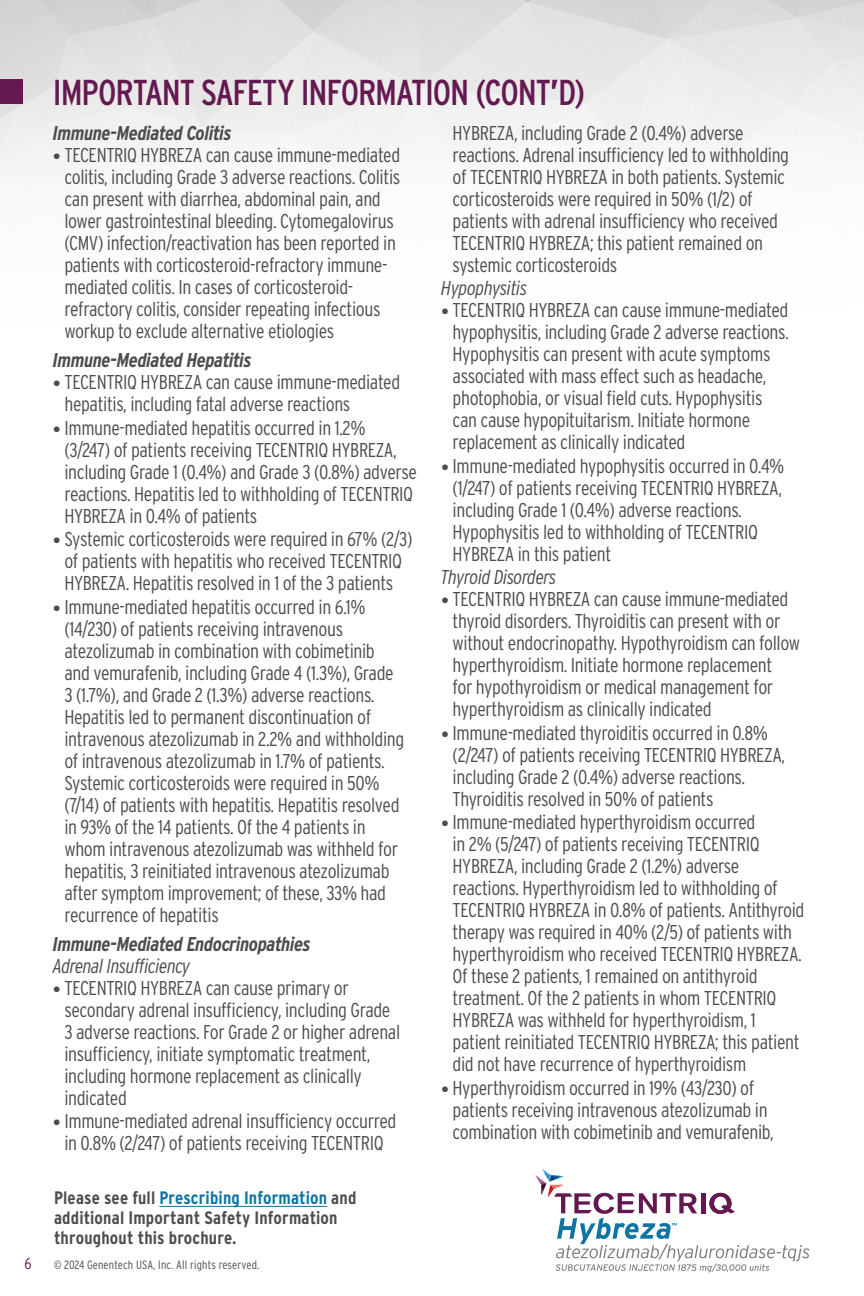
<style>
.page{position:relative;width:864px;height:1296px;background:#fff}
.page>*{position:absolute;margin:0;border:0;box-sizing:border-box;transform-origin:0 0}
.t1{font:condensed 36px "Interstate";letter-spacing:-.03em;color:#641950}
.t2{font:300 condensed 20px/22px "Interstate";letter-spacing:-.02em;color:#4d4d4f}
.t3{font:italic 700 condensed 20px "Interstate";letter-spacing:-.02em;color:#4d4d4f}
.t4{font:italic 300 condensed 20px "Interstate";letter-spacing:-.02em;color:#4d4d4f}
.t5{font:700 condensed 18px/20px "Interstate";letter-spacing:.01em;color:#4d4d4f}
.t6{font:300 condensed 16px "Interstate";color:#641950}
.t7{font:300 condensed 12px "Interstate";letter-spacing:.01em;color:#4d4d4f}
.s1{font-weight:700}
.s2{font-family:"Helvetica Neue LT Std";font-weight:400;font-stretch:normal;font-size:16px}
.s3{color:#0f73a1}
</style>
<div class="page">
<img style="left:0;top:0;width:864px;height:182px">
<div style="left:0;top:80px;width:23px;height:24px;background:#641950"></div>
<hr style="left:159px;top:1206px;width:168px;height:1px;background:#0f73a1">
<svg style="left:535px;top:1169px;width:275px;height:104px"></svg>
<h1 class="t1" style="left:53px;top:71px;width:534px">IMPORTANT SAFETY INFORMATION (CONT<span class="s1">’</span>D)</h1>
<p class="t3" style="left:53px;top:121px;width:180px">Immune-Mediated Colitis</p>
<p class="t2" style="left:64px;top:144px;width:337px;text-indent:-11px"><span class="s2">•</span> TECENTRIQ HYBREZA can cause immune-mediated colitis, including Grade 3 adverse reactions. Colitis can present with diarrhea, abdominal pain, and lower gastrointestinal bleeding. Cytomegalovirus (CMV) infection/reactivation has been reported in patients with corticosteroid-refractory immune&shy;mediated colitis. In cases of corticosteroid&shy;refractory colitis, consider repeating infectious workup to exclude alternative etiologies</p>
<p class="t3" style="left:53px;top:348px;width:200px">Immune-Mediated Hepatitis</p>
<p class="t2" style="left:64px;top:371px;width:337px;text-indent:-11px"><span class="s2">•</span> TECENTRIQ HYBREZA can cause immune-mediated hepatitis, including fatal adverse reactions</p>
<p class="t2" style="left:64px;top:416px;width:354px;text-indent:-11px"><span class="s2">•</span> Immune-mediated hepatitis occurred in 1.2%<br>(3/247) of patients receiving TECENTRIQ HYBREZA, including Grade 1 (0.4%) and Grade 3 (0.8%) adverse reactions. Hepatitis led to withholding of TECENTRIQ HYBREZA in 0.4% of patients</p>
<p class="t2" style="left:53px;top:528px;width:361px;text-align:center"><span class="s2">•</span> Systemic corticosteroids were required in 67% (2/3) of patients with hepatitis who received TECENTRIQ<br>HYBREZA. Hepatitis resolved in 1 of the 3 patients</p>
<p class="t2" style="left:64px;top:595px;width:341px;text-indent:-11px"><span class="s2">•</span> Immune-mediated hepatitis occurred in 6.1% (14/230) of patients receiving intravenous atezolizumab in combination with cobimetinib and vemurafenib, including Grade 4 (1.3%), Grade 3 (1.7%), and Grade 2 (1.3%) adverse reactions.<br>Hepatitis led to permanent discontinuation of intravenous atezolizumab in 2.2% and withholding of intravenous atezolizumab in 1.7% of patients.<br>Systemic corticosteroids were required in 50% (7/14) of patients with hepatitis. Hepatitis resolved in 93% of the 14 patients. Of the 4 patients in whom intravenous atezolizumab was withheld for hepatitis, 3 reinitiated intravenous atezolizumab after symptom improvement; of these, 33% had recurrence of hepatitis</p>
<p class="t3" style="left:53px;top:932px;width:259px">Immune-Mediated Endocrinopathies</p>
<p class="t4" style="left:53px;top:954px;width:139px">Adrenal Insufficiency</p>
<p class="t2" style="left:64px;top:977px;width:337px;text-indent:-11px"><span class="s2">•</span> TECENTRIQ HYBREZA can cause primary or secondary adrenal insufficiency, including Grade 3 adverse reactions. For Grade 2 or higher adrenal insufficiency, initiate symptomatic treatment, including hormone replacement as clinically indicated</p>
<p class="t2" style="left:53px;top:1110px;width:345px;text-align:center"><span class="s2">•</span> Immune-mediated adrenal insufficiency occurred in 0.8% (2/247) of patients receiving TECENTRIQ</p>
<p class="t2" style="left:453px;top:122px;width:338px">HYBREZA, including Grade 2 (0.4%) adverse reactions. Adrenal insufficiency led to withholding of TECENTRIQ HYBREZA in both patients. Systemic corticosteroids were required in 50% (1/2) of patients with adrenal insufficiency who received TECENTRIQ HYBREZA; this patient remained on systemic corticosteroids</p>
<p class="t4" style="left:441px;top:276px;width:88px">Hypophysitis</p>
<p class="t2" style="left:453px;top:299px;width:338px;text-indent:-11px"><span class="s2">•</span> TECENTRIQ HYBREZA can cause immune-mediated hypophysitis, including Grade 2 adverse reactions.<br>Hypophysitis can present with acute symptoms associated with mass effect such as headache, photophobia, or visual field cuts. Hypophysitis can cause hypopituitarism. Initiate hormone replacement as clinically indicated</p>
<p class="t2" style="left:453px;top:455px;width:333px;text-indent:-11px"><span class="s2">•</span> Immune-mediated hypophysitis occurred in 0.4% (1/247) of patients receiving TECENTRIQ HYBREZA, including Grade 1 (0.4%) adverse reactions.<br>Hypophysitis led to withholding of TECENTRIQ HYBREZA in this patient</p>
<p class="t4" style="left:441px;top:565px;width:117px">Thyroid Disorders</p>
<p class="t2" style="left:453px;top:588px;width:349px;text-indent:-11px"><span class="s2">•</span> TECENTRIQ HYBREZA can cause immune-mediated thyroid disorders. Thyroiditis can present with or without endocrinopathy. Hypothyroidism can follow hyperthyroidism. Initiate hormone replacement<br>for hypothyroidism or medical management for hyperthyroidism as clinically indicated</p>
<p class="t2" style="left:453px;top:722px;width:334px;text-indent:-11px"><span class="s2">•</span> Immune-mediated thyroiditis occurred in 0.8% (2/247) of patients receiving TECENTRIQ HYBREZA, including Grade 2 (0.4%) adverse reactions.<br>Thyroiditis resolved in 50% of patients</p>
<p class="t2" style="left:453px;top:811px;width:353px;text-indent:-11px"><span class="s2">•</span> Immune-mediated hyperthyroidism occurred<br>in 2% (5/247) of patients receiving TECENTRIQ HYBREZA, including Grade 2 (1.2%) adverse reactions. Hyperthyroidism led to withholding of TECENTRIQ HYBREZA in 0.8% of patients. Antithyroid therapy was required in 40% (2/5) of patients with hyperthyroidism who received TECENTRIQ HYBREZA.<br>Of these 2 patients, 1 remained on antithyroid treatment. Of the 2 patients in whom TECENTRIQ HYBREZA was withheld for hyperthyroidism, 1 patient reinitiated TECENTRIQ HYBREZA; this patient did not have recurrence of hyperthyroidism</p>
<p class="t2" style="left:453px;top:1076px;width:323px;text-indent:-11px"><span class="s2">•</span> Hyperthyroidism occurred in 19% (43/230) of patients receiving intravenous atezolizumab in combination with cobimetinib and vemurafenib,</p>
<p class="t5" style="left:54px;top:1188px;width:304px">Please see full <span class="s3">Prescribing Information</span> and additional Important Safety Information throughout this brochure.</p>
<p class="t6" style="left:24px;top:1254px;width:9px">6</p>
<p class="t7" style="left:54px;top:1257px;width:207px">© 2024 Genentech USA, Inc. All rights reserved.</p>
</div>
